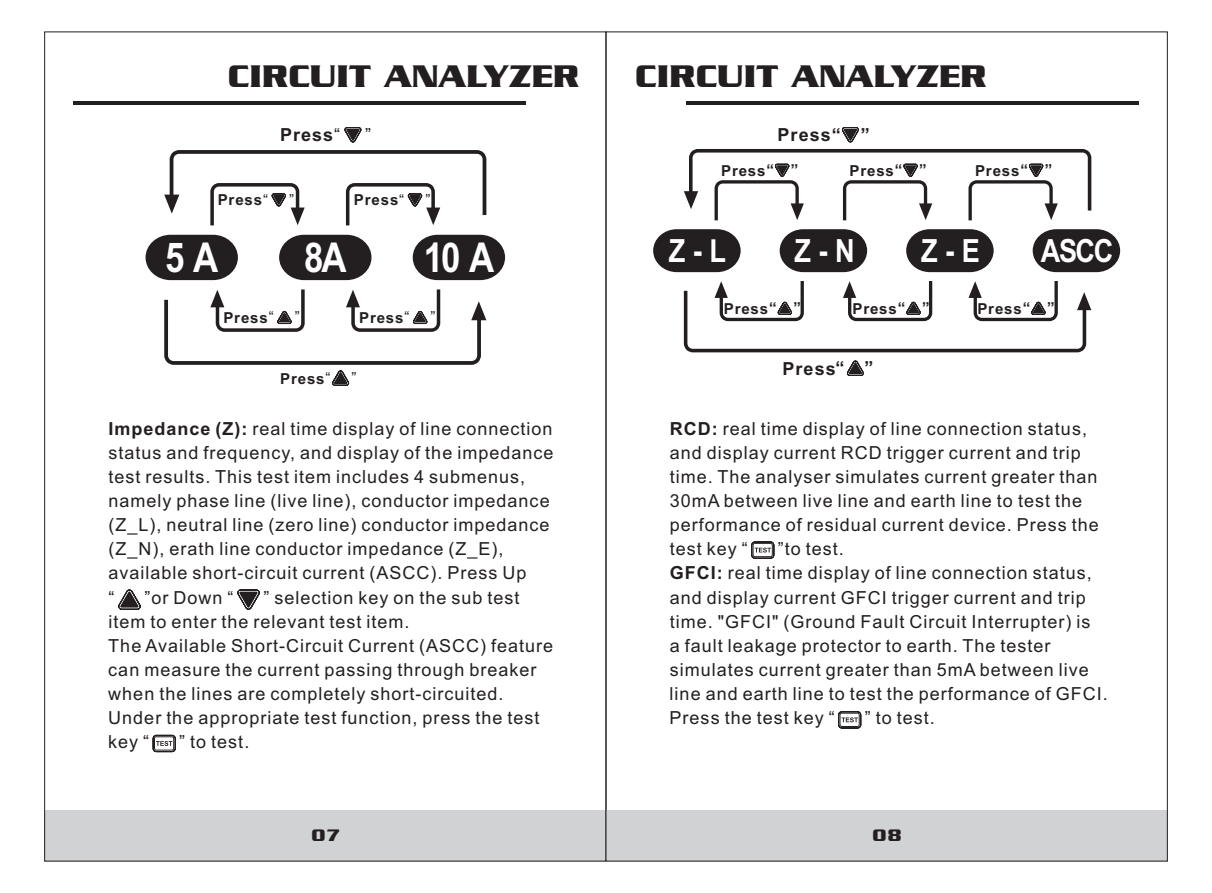
<style>
.page{position:relative;width:1212px;height:893px;background:#fff}
.page>*{position:absolute;margin:0;border:0;box-sizing:border-box;transform-origin:0 0}
.t1{font:700 41.18px "Arial";color:#fff;scale:.85 1}
.t2{font:33.75px "Babylon 5";color:#231f20}
.t3{font:700 31.95px "Arial";color:#fff;scale:.85 1}
.t4{font:18px/24.1px "Arial";letter-spacing:.055em;color:#231f20}
.t5{font:700 18px "Arial";letter-spacing:.055em;color:#231f20}
.t6{font:18px "Babylon 5";color:#231f20}
.t7{font:700 15.08px "Arial";letter-spacing:.055em;color:#231f20}
.t8{font:15.08px "Arial";color:#231f20}
.s1{font-weight:400}
.s2{font-weight:700}
</style>
<div class="page">
<div style="left:45px;top:810px;width:561px;height:51px;background:#d1d2d4"></div>
<hr style="left:73px;top:101px;width:453px;height:4px;background:#231f20">
<div style="left:606px;top:810px;width:561px;height:51px;background:#d1d2d4"></div>
<hr style="left:686px;top:101px;width:452px;height:4px;background:#231f20">
<svg style="left:653px;top:229px;width:88px;height:43px;background:#3e3b3b"></svg>
<svg style="left:780px;top:229px;width:87px;height:43px;background:#3c3839"></svg>
<svg style="left:906px;top:229px;width:88px;height:43px;background:#3e3b3b"></svg>
<svg style="left:1033px;top:229px;width:87px;height:43px;background:#3c3839"></svg>
<svg style="left:751px;top:541px;width:24px;height:18px"></svg>
<svg style="left:838px;top:711px;width:24px;height:18px"></svg>
<svg style="left:146px;top:235px;width:92px;height:45px;background:#3b3738"></svg>
<svg style="left:279px;top:235px;width:92px;height:45px;background:#3b3838"></svg>
<svg style="left:413px;top:235px;width:92px;height:45px;background:#3b3738"></svg>
<svg style="left:118px;top:589px;width:23px;height:21px"></svg>
<svg style="left:237px;top:589px;width:23px;height:21px"></svg>
<svg style="left:152px;top:734px;width:24px;height:19px"></svg>
<svg style="left:164px;top:127px;width:322px;height:98px"></svg>
<svg style="left:164px;top:289px;width:322px;height:97px"></svg>
<svg style="left:684px;top:127px;width:407px;height:93px"></svg>
<svg style="left:684px;top:281px;width:407px;height:95px"></svg>
<h2 class="t2" style="left:228px;top:66px;width:353px">CIRCUIT ANALYZER</h2>
<h2 class="t2" style="left:635px;top:66px;width:353px">CIRCUIT ANALYZER</h2>
<p class="t5" style="left:280px;top:128px;width:62px">Press<span class="s1">“</span></p>
<p class="t4" style="left:365px;top:124px;width:7px">”</p>
<p class="t7" style="left:218px;top:194px;width:52px">Press<span class="s1">“</span></p>
<p class="t8" style="left:289px;top:194px;width:7px">”</p>
<p class="t7" style="left:354px;top:194px;width:52px">Press<span class="s1">“</span></p>
<p class="t8" style="left:425px;top:194px;width:7px">”</p>
<h1 class="t1" style="left:165px;top:242px;width:64px">5 A</h1>
<h1 class="t1" style="left:304px;top:242px;width:52px">8A</h1>
<h1 class="t1" style="left:424px;top:242px;width:84px">10 A</h1>
<p class="t7" style="left:223px;top:312px;width:52px">Press<span class="s1">“</span></p>
<p class="t8" style="left:295px;top:311px;width:7px">”</p>
<p class="t7" style="left:359px;top:312px;width:52px">Press<span class="s1">“</span></p>
<p class="t8" style="left:430px;top:311px;width:7px">”</p>
<p class="t7" style="left:280px;top:373px;width:52px">Press<span class="s1">“</span></p>
<p class="t8" style="left:352px;top:372px;width:7px">”</p>
<p class="t4" style="left:108px;top:418px;width:446px"><span class="s2">Impedance (Z):</span> real time display of line connection status and frequency, and display of the impedance test results. This test item includes 4 submenus, namely phase line (live line), conductor impedance (Z_L), neutral line (zero line) conductor impedance (Z_N), erath line conductor impedance (Z_E), available short-circuit current (ASCC). Press Up<br>“</p>
<p class="t4" style="left:144px;top:587px;width:90px">”or Down “</p>
<p class="t4" style="left:108px;top:587px;width:446px;text-indent:155px">” selection key on the sub test item to enter the relevant test item.<br>The Available Short-Circuit Current (ASCC) feature can measure the current passing through breaker when the lines are completely short-circuited.<br>Under the appropriate test function, press the test key “</p>
<p class="t4" style="left:179px;top:732px;width:72px">” to test.</p>
<p class="t5" style="left:778px;top:128px;width:94px">Press“ ”</p>
<p class="t7" style="left:721px;top:165px;width:79px">Press“ ”</p>
<p class="t7" style="left:849px;top:165px;width:79px">Press“ ”</p>
<p class="t7" style="left:975px;top:165px;width:79px">Press“ ”</p>
<h3 class="t3" style="left:669px;top:239px;width:69px">Z - L</h3>
<h3 class="t3" style="left:794px;top:239px;width:72px">Z - N</h3>
<h3 class="t3" style="left:921px;top:239px;width:71px">Z - E</h3>
<h3 class="t3" style="left:1041px;top:239px;width:87px">ASCC</h3>
<p class="t7" style="left:724px;top:303px;width:79px">Press“ ”</p>
<p class="t7" style="left:852px;top:303px;width:79px">Press“ ”</p>
<p class="t7" style="left:977px;top:303px;width:79px">Press“ ”</p>
<p class="t5" style="left:783px;top:362px;width:92px">Press“ ”</p>
<p class="t4" style="left:670px;top:418px;width:431px"><span class="s2">RCD:</span> real time display of line connection status, and display current RCD trigger current and trip time. The analyser simulates current greater than 30mA between live line and earth line to test the performance of residual current device. Press the test key “</p>
<p class="t4" style="left:670px;top:539px;width:440px;text-indent:108px">”to test.<br><span class="s2">GFCI:</span> real time display of line connection status, and display current GFCI trigger current and trip time. "GFCI" (Ground Fault Circuit Interrupter) is<br>a fault leakage protector to earth. The tester simulates current greater than 5mA between live line and earth line to test the performance of GFCI.<br>Press the test key “</p>
<p class="t4" style="left:865px;top:707px;width:72px">” to test.</p>
<p class="t6" style="left:312px;top:830px;width:29px">07</p>
<p class="t6" style="left:872px;top:830px;width:31px">08</p>
</div>
